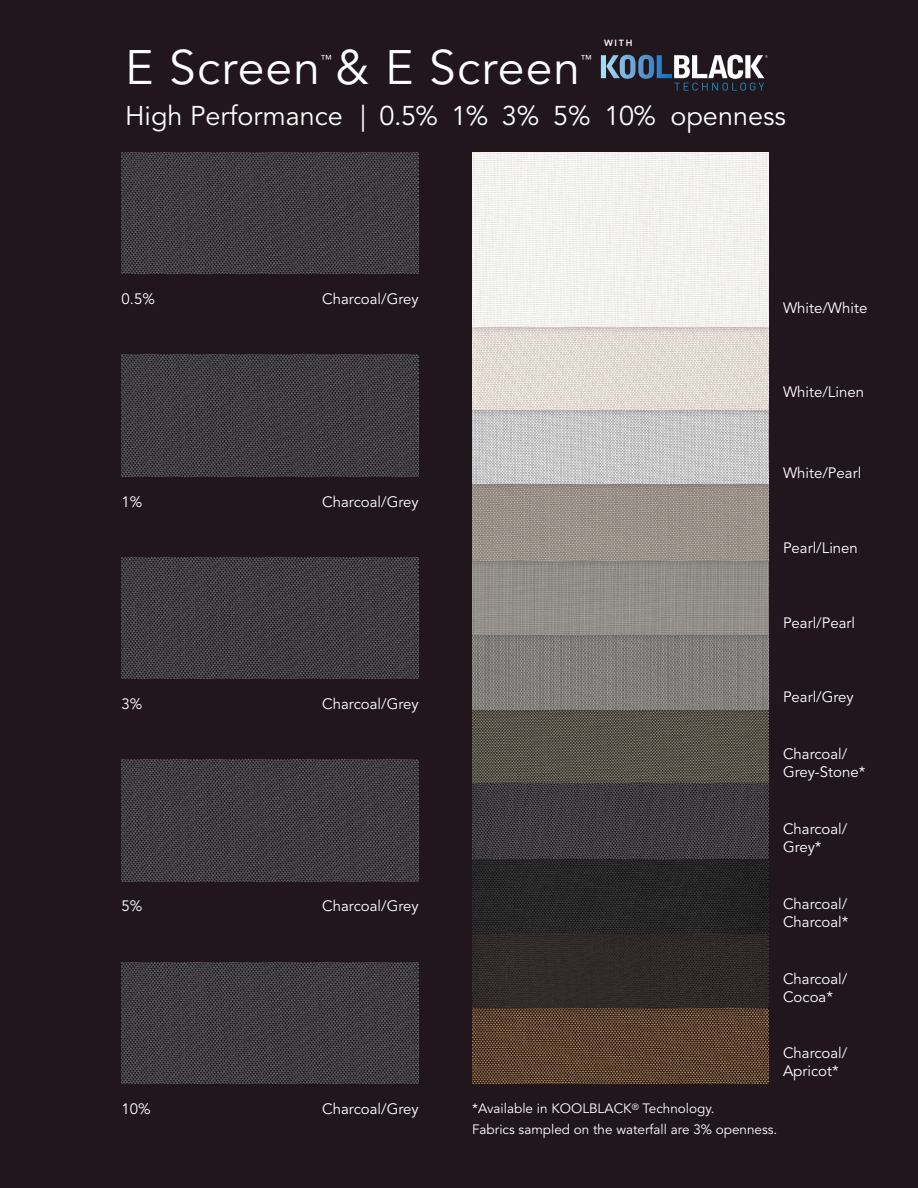
<style>
.page{position:relative;width:918px;height:1188px;background:#20161b}
.page>*{position:absolute;margin:0;border:0;box-sizing:border-box;transform-origin:0 0}
.t1{font:48px "Avenir LT Std";letter-spacing:.025em;color:#fff}
.t2{font:27px "Avenir LT Std";color:#fff}
.t3{font:15px/18px "Avenir LT Std";color:#fff}
.t4{font:13.5px "Avenir LT Std";color:#fff}
.t5{font:11.4px "Avenir LT Std";color:#fff}
.t6{font:800 9px "Avenir";color:#fff}
</style>
<div class="page">
<img style="left:122px;top:152px;width:297px;height:122px">
<img style="left:122px;top:355px;width:297px;height:121px">
<img style="left:122px;top:557px;width:297px;height:122px">
<img style="left:122px;top:962px;width:297px;height:122px">
<img style="left:122px;top:760px;width:297px;height:121px">
<img style="left:472px;top:1016px;width:297px;height:68px">
<div style="left:466px;top:929px;width:309px;height:87px;background:#231f20;opacity:.18"></div>
<div style="left:466px;top:854px;width:309px;height:87px;background:#231f20;opacity:.18"></div>
<div style="left:466px;top:705px;width:309px;height:87px;background:#231f20;opacity:.18"></div>
<div style="left:466px;top:630px;width:309px;height:88px;background:#231f20;opacity:.18"></div>
<div style="left:466px;top:555px;width:309px;height:88px;background:#231f20;opacity:.18"></div>
<div style="left:466px;top:481px;width:309px;height:88px;background:#231f20;opacity:.18"></div>
<div style="left:466px;top:406px;width:309px;height:86px;background:#231f20;opacity:.18"></div>
<div style="left:466px;top:322px;width:309px;height:96px;background:#231f20;opacity:.18"></div>
<div style="left:466px;top:148px;width:309px;height:186px;background:#231f20;opacity:.18"></div>
<div style="left:466px;top:779px;width:309px;height:88px;background:#231f20;opacity:.18"></div>
<svg style="left:601px;top:55px;width:167px;height:36px"></svg>
<p class="t1" style="left:125px;top:40px;width:457px">E Screen &amp; E Screen</p>
<p class="t5" style="left:320px;top:52px;width:13px">™</p>
<p class="t5" style="left:580px;top:52px;width:13px">™</p>
<p class="t6" style="left:604px;top:36px;width:30px">WITH</p>
<p class="t2" style="left:125px;top:100px;width:663px">High Performance | 0.5% 1% 3% 5% 10% openness</p>
<p class="t3" style="left:122px;top:291px;width:35px">0.5%</p>
<p class="t3" style="left:322px;top:291px;width:98px">Charcoal/Grey</p>
<p class="t3" style="left:783px;top:300px;width:86px">White/White</p>
<p class="t3" style="left:783px;top:383px;width:83px">White/Linen</p>
<p class="t3" style="left:783px;top:465px;width:80px">White/Pearl</p>
<p class="t3" style="left:122px;top:494px;width:22px">1%</p>
<p class="t3" style="left:322px;top:494px;width:98px">Charcoal/Grey</p>
<p class="t3" style="left:783px;top:539px;width:76px">Pearl/Linen</p>
<p class="t3" style="left:783px;top:614px;width:74px">Pearl/Pearl</p>
<p class="t3" style="left:122px;top:695px;width:22px">3%</p>
<p class="t3" style="left:322px;top:695px;width:98px">Charcoal/Grey</p>
<p class="t3" style="left:783px;top:689px;width:72px">Pearl/Grey</p>
<p class="t3" style="left:783px;top:745px;width:84px">Charcoal/<br>Grey-Stone*</p>
<p class="t3" style="left:783px;top:820px;width:66px">Charcoal/<br>Grey*</p>
<p class="t3" style="left:122px;top:898px;width:22px">5%</p>
<p class="t3" style="left:322px;top:898px;width:98px">Charcoal/Grey</p>
<p class="t3" style="left:783px;top:895px;width:67px">Charcoal/<br>Charcoal*</p>
<p class="t3" style="left:783px;top:970px;width:66px">Charcoal/<br>Cocoa*</p>
<p class="t3" style="left:783px;top:1044px;width:66px">Charcoal/<br>Apricot*</p>
<p class="t3" style="left:122px;top:1101px;width:31px">10%</p>
<p class="t3" style="left:322px;top:1101px;width:98px">Charcoal/Grey</p>
<p class="t4" style="left:472px;top:1101px;width:244px">*Available in KOOLBLACK<sup>®</sup> Technology.</p>
<p class="t4" style="left:472px;top:1121px;width:307px">Fabrics sampled on the waterfall are 3% openness.</p>
</div>
